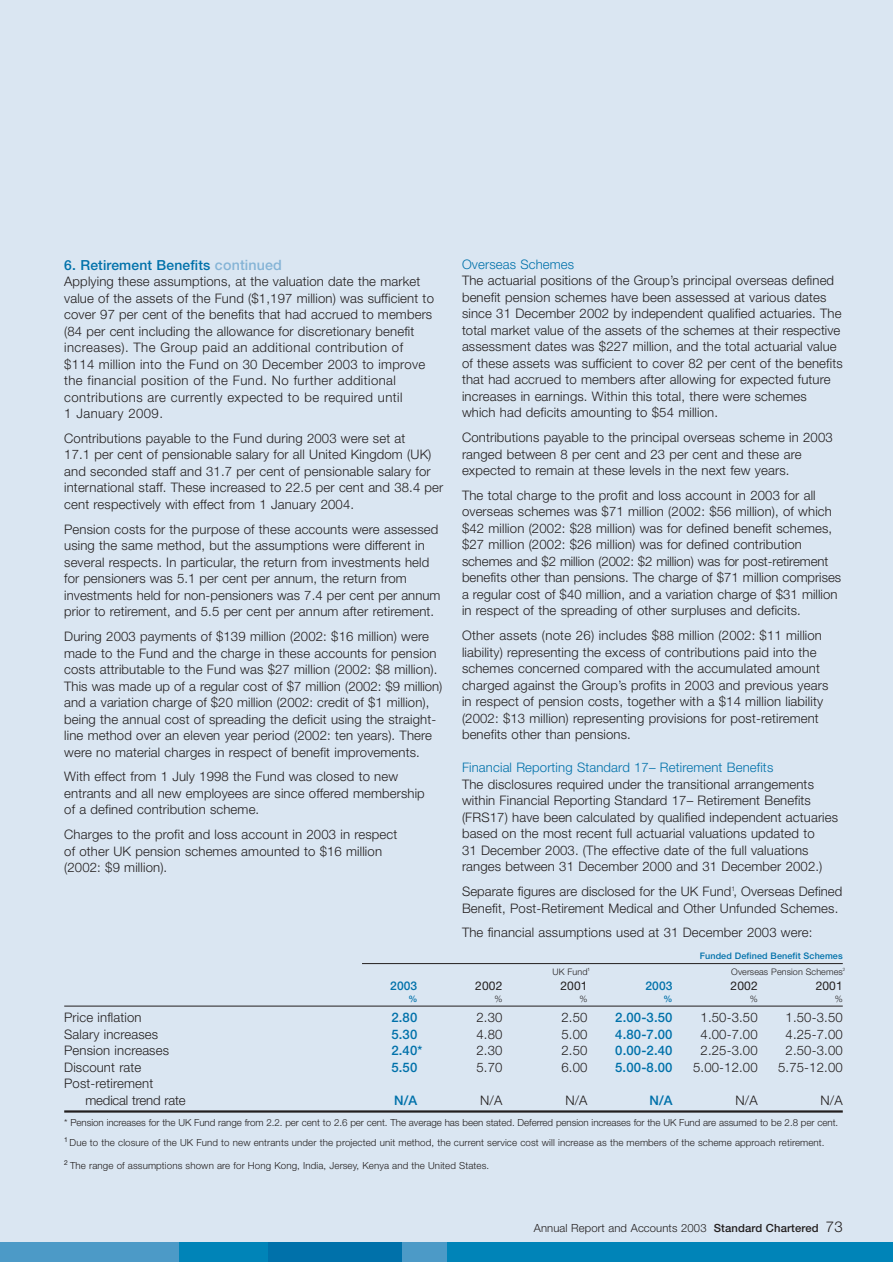
<style>
.page{position:relative;width:893px;height:1262px;background:#fff}
.page>*{position:absolute;margin:0;border:0;box-sizing:border-box;transform-origin:0 0}
.t1{font:500 13.8px "Helvetica Neue";letter-spacing:.01em;color:#0071aa}
.t2{font:300 13.2px/16.5px "Helvetica Neue";letter-spacing:.01em;color:#231f1f}
.t3{font:300 13.2px "Helvetica Neue";letter-spacing:.01em;color:#0071aa}
.t4{font:500 13.2px "Helvetica Neue";letter-spacing:.01em;color:#0071aa}
.t5{font:300 13.2px/16.5px "Helvetica Neue";letter-spacing:-.01em;color:#231f1f}
.t6{font:12px "Helvetica Neue";letter-spacing:.01em;color:#231f1f}
.t7{font:500 12px "Helvetica Neue";letter-spacing:.01em;color:#0071aa}
.t8{font:300 11.25px "Helvetica Neue";letter-spacing:.01em;color:#231f1f}
.t9{font:300 9.75px/19.2px "Helvetica Neue";letter-spacing:.01em;color:#231f1f}
.t10{font:300 9px "Helvetica Neue";letter-spacing:.01em;color:#231f1f}
.t11{font:500 9px "Helvetica Neue";letter-spacing:.01em;color:#0071aa}
.s1{font-size:14.25px;color:#85b4d6}
.s2{font-weight:500}
.s3{font-size:15px}
</style>
<div class="page">
<div style="left:0;top:0;width:892px;height:1262px;background:#dae6f2"></div>
<div style="left:268px;top:1242px;width:134px;height:20px;background:#0071aa"></div>
<div style="left:179px;top:1242px;width:89px;height:20px;background:#0084b8"></div>
<div style="left:402px;top:1242px;width:45px;height:20px;background:#4c9ac7"></div>
<div style="left:0;top:1242px;width:179px;height:20px;background:#4c9ac7"></div>
<div style="left:447px;top:1242px;width:445px;height:20px;background:#0084b8"></div>
<hr style="left:362px;top:963px;width:480px;height:1px;background:#231f1f">
<hr style="left:64px;top:1005px;width:778px;height:1px;background:#231f1f">
<hr style="left:64px;top:1110px;width:778px;height:2px;background:#231f1f">
<p class="t1" style="left:64px;top:260px;width:219px">6. Retirement Benefits <span class="s1">continued</span></p>
<p class="t2" style="left:64px;top:274px;width:371px">Applying these assumptions, at the valuation date the market value of the assets of the Fund ($1,197 million) was sufficient to cover 97 per cent of the benefits that had accrued to members (84 per cent including the allowance for discretionary benefit increases). The Group paid an additional contribution of $114 million into the Fund on 30 December 2003 to improve the financial position of the Fund. No further additional contributions are currently expected to be required until<br>1 January 2009.</p>
<p class="t2" style="left:64px;top:431px;width:380px">Contributions payable to the Fund during 2003 were set at<br>17.1 per cent of pensionable salary for all United Kingdom (UK) and seconded staff and 31.7 per cent of pensionable salary for international staff. These increased to 22.5 per cent and 38.4 per cent respectively with effect from 1 January 2004.</p>
<p class="t2" style="left:64px;top:522px;width:378px">Pension costs for the purpose of these accounts were assessed using the same method, but the assumptions were different in several respects. In particular, the return from investments held for pensioners was 5.1 per cent per annum, the return from investments held for non-pensioners was 7.4 per cent per annum prior to retirement, and 5.5 per cent per annum after retirement.</p>
<p class="t2" style="left:64px;top:629px;width:380px">During 2003 payments of $139 million (2002: $16 million) were made to the Fund and the charge in these accounts for pension costs attributable to the Fund was $27 million (2002: $8 million).<br>This was made up of a regular cost of $7 million (2002: $9 million) and a variation charge of $20 million (2002: credit of $1 million), being the annual cost of spreading the deficit using the straight&shy;line method over an eleven year period (2002: ten years). There were no material charges in respect of benefit improvements.</p>
<p class="t2" style="left:64px;top:769px;width:362px">With effect from 1 July 1998 the Fund was closed to new entrants and all new employees are since offered membership of a defined contribution scheme.</p>
<p class="t2" style="left:64px;top:827px;width:334px">Charges to the profit and loss account in 2003 in respect of other UK pension schemes amounted to $16 million (2002: $9 million).</p>
<p class="t3" style="left:462px;top:259px;width:114px">Overseas Schemes</p>
<p class="t2" style="left:462px;top:274px;width:382px">The actuarial positions of the Group’s principal overseas defined benefit pension schemes have been assessed at various dates since 31 December 2002 by independent qualified actuaries. The total market value of the assets of the schemes at their respective assessment dates was $227 million, and the total actuarial value of these assets was sufficient to cover 82 per cent of the benefits that had accrued to members after allowing for expected future increases in earnings. Within this total, there were schemes which had deficits amounting to $54 million.</p>
<p class="t2" style="left:462px;top:430px;width:372px">Contributions payable to the principal overseas scheme in 2003 ranged between 8 per cent and 23 per cent and these are expected to remain at these levels in the next few years.</p>
<p class="t2" style="left:462px;top:488px;width:380px">The total charge to the profit and loss account in 2003 for all overseas schemes was $71 million (2002: $56 million), of which $42 million (2002: $28 million) was for defined benefit schemes, $27 million (2002: $26 million) was for defined contribution schemes and $2 million (2002: $2 million) was for post-retirement benefits other than pensions. The charge of $71 million comprises a regular cost of $40 million, and a variation charge of $31 million in respect of the spreading of other surpluses and deficits.</p>
<p class="t2" style="left:462px;top:628px;width:368px">Other assets (note 26) includes $88 million (2002: $11 million liability) representing the excess of contributions paid into the schemes concerned compared with the accumulated amount charged against the Group’s profits in 2003 and previous years in respect of pension costs, together with a $14 million liability (2002: $13 million) representing provisions for post-retirement benefits other than pensions.</p>
<p class="t3" style="left:462px;top:763px;width:313px">Financial Reporting Standard 17– Retirement Benefits</p>
<p class="t2" style="left:462px;top:777px;width:377px">The disclosures required under the transitional arrangements within Financial Reporting Standard 17– Retirement Benefits (FRS17) have been calculated by qualified independent actuaries based on the most recent full actuarial valuations updated to<br>31 December 2003. (The effective date of the full valuations ranges between 31 December 2000 and 31 December 2002.)</p>
<p class="t2" style="left:462px;top:884px;width:382px">Separate figures are disclosed for the UK Fund<sup>1</sup>, Overseas Defined<br>Benefit, Post-Retirement Medical and Other Unfunded Schemes.</p>
<p class="t2" style="left:462px;top:925px;width:352px">The financial assumptions used at 31 December 2003 were:</p>
<p class="t11" style="left:699px;top:952px;width:144px">Funded Defined Benefit Schemes</p>
<p class="t10" style="left:552px;top:968px;width:39px">UK Fund<sup>1</sup></p>
<p class="t10" style="left:731px;top:968px;width:116px">Overseas Pension Schemes<sup>2</sup></p>
<p class="t7" style="left:390px;top:981px;width:29px">2003</p>
<p class="t6" style="left:475px;top:981px;width:29px">2002</p>
<p class="t6" style="left:560px;top:981px;width:29px">2001</p>
<p class="t7" style="left:645px;top:981px;width:29px">2003</p>
<p class="t6" style="left:730px;top:981px;width:29px">2002</p>
<p class="t6" style="left:815px;top:981px;width:29px">2001</p>
<p class="t11" style="left:408px;top:995px;width:10px">%</p>
<p class="t10" style="left:494px;top:995px;width:10px">%</p>
<p class="t10" style="left:579px;top:995px;width:10px">%</p>
<p class="t11" style="left:663px;top:995px;width:10px">%</p>
<p class="t10" style="left:749px;top:995px;width:10px">%</p>
<p class="t10" style="left:834px;top:995px;width:10px">%</p>
<p class="t2" style="left:64px;top:1010px;width:79px">Price inflation</p>
<p class="t4" style="left:391px;top:1013px;width:27px">2.80</p>
<p class="t2" style="left:476px;top:1010px;width:27px">2.30</p>
<p class="t2" style="left:561px;top:1010px;width:27px">2.50</p>
<p class="t4" style="left:615px;top:1013px;width:59px">2.00-3.50</p>
<p class="t2" style="left:700px;top:1010px;width:59px">1.50-3.50</p>
<p class="t2" style="left:785px;top:1010px;width:59px">1.50-3.50</p>
<p class="t2" style="left:64px;top:1027px;width:95px">Salary increases</p>
<p class="t4" style="left:391px;top:1029px;width:27px">5.30</p>
<p class="t2" style="left:476px;top:1027px;width:27px">4.80</p>
<p class="t2" style="left:561px;top:1027px;width:27px">5.00</p>
<p class="t4" style="left:615px;top:1029px;width:59px">4.80-7.00</p>
<p class="t2" style="left:700px;top:1027px;width:59px">4.00-7.00</p>
<p class="t2" style="left:785px;top:1027px;width:59px">4.25-7.00</p>
<p class="t2" style="left:64px;top:1043px;width:106px">Pension increases</p>
<p class="t4" style="left:391px;top:1046px;width:32px">2.40*</p>
<p class="t2" style="left:476px;top:1043px;width:27px">2.30</p>
<p class="t2" style="left:561px;top:1043px;width:27px">2.50</p>
<p class="t4" style="left:615px;top:1046px;width:59px">0.00-2.40</p>
<p class="t2" style="left:700px;top:1043px;width:59px">2.25-3.00</p>
<p class="t2" style="left:785px;top:1043px;width:59px">2.50-3.00</p>
<p class="t2" style="left:64px;top:1060px;width:79px">Discount rate</p>
<p class="t4" style="left:391px;top:1062px;width:27px">5.50</p>
<p class="t2" style="left:476px;top:1060px;width:27px">5.70</p>
<p class="t2" style="left:561px;top:1060px;width:27px">6.00</p>
<p class="t4" style="left:615px;top:1062px;width:59px">5.00-8.00</p>
<p class="t2" style="left:693px;top:1060px;width:66px">5.00-12.00</p>
<p class="t2" style="left:778px;top:1060px;width:66px">5.75-12.00</p>
<p class="t5" style="left:85px;top:1076px;width:102px;text-indent:-21px">Post-retirement medical trend rate</p>
<p class="t4" style="left:394px;top:1095px;width:25px">N/A</p>
<p class="t2" style="left:480px;top:1093px;width:24px">N/A</p>
<p class="t2" style="left:565px;top:1093px;width:24px">N/A</p>
<p class="t4" style="left:649px;top:1095px;width:25px">N/A</p>
<p class="t2" style="left:735px;top:1093px;width:24px">N/A</p>
<p class="t2" style="left:820px;top:1093px;width:24px">N/A</p>
<p class="t9" style="left:64px;top:1114px;width:775px">* Pension increases for the UK Fund range from 2.2. per cent to 2.6 per cent. The average has been stated. Deferred pension increases for the UK Fund are assumed to be 2.8 per cent.<br><sup>1</sup> Due to the closure of the UK Fund to new entrants under the projected unit method, the current service cost will increase as the members of the scheme approach retirement.</p>
<p class="t9" style="left:64px;top:1157px;width:426px"><sup>2</sup> The range of assumptions shown are for Hong Kong, India, Jersey, Kenya and the United States.</p>
<p class="t8" style="left:533px;top:1223px;width:310px">Annual Report and Accounts 2003 <span class="s2">Standard Chartered</span> <span class="s3">73</span></p>
</div>
